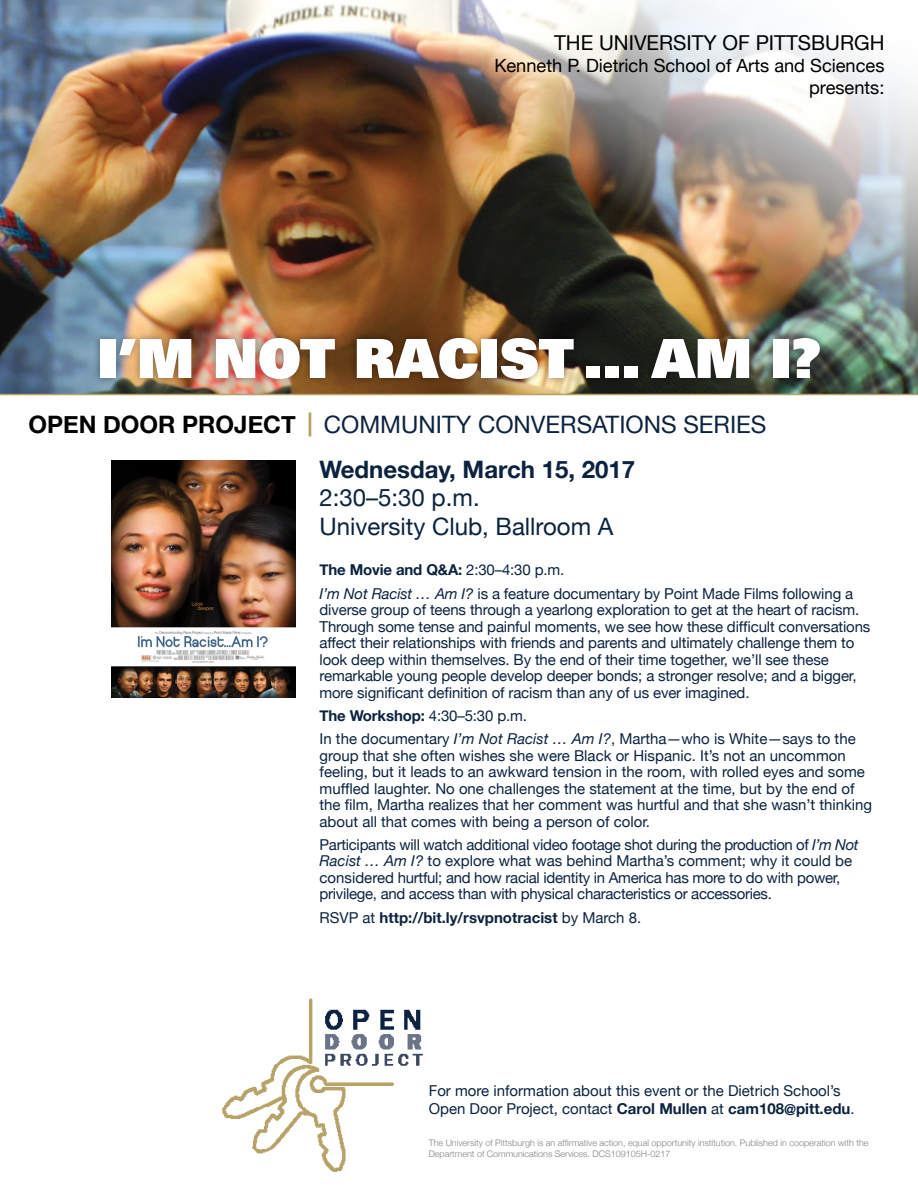
<style>
.page{position:relative;width:918px;height:1188px;background:#fff}
.page>*{position:absolute;margin:0;border:0;box-sizing:border-box;transform-origin:0 0}
.t1{font:900 54px "Univers";color:#fff}
.t2{font:24px/44.4px "Helvetica Neue";color:#0c2340}
.t3{font:20.55px "Helvetica Neue";color:#000}
.t4{font:18.3px/21.9px "Helvetica Neue";color:#000;text-align:right}
.t5{font:15px/16.5px "Helvetica Neue";letter-spacing:-.01em;color:#0c2340}
.t6{font:700 15px "Helvetica Neue";color:#0c2340}
.t7{font:300 9px/10.8px "Helvetica Neue";color:#808285}
.s1{font-weight:700;color:#000}
.s2{font-weight:700}
.s3{font-style:italic}
.s4{font-weight:400}
</style>
<div class="page">
<img style="left:0;top:0;width:918px;height:395px">
<img style="left:222px;top:998px;width:201px;height:174px">
<div style="left:309px;top:413px;width:2px;height:23px;border:2px solid #b5a268"></div>
<div style="left:92px;top:331px;width:735px;height:55px;background:#000;opacity:.4"></div>
<img style="left:112px;top:460px;width:183px;height:238px">
<h3 class="t3" style="left:554px;top:30px;width:332px">THE UNIVERSITY OF PITTSBURGH</h3>
<p class="t4" style="left:494px;top:54px;width:392px">Kenneth P. Dietrich School of Arts and Sciences presents:</p>
<h1 class="t1" style="left:97px;top:323px;width:725px">I’M NOT RACIST ... AM I?</h1>
<h2 class="t2" style="left:320px;top:402px;width:448px;text-indent:-291px"><span class="s1">OPEN DOOR PROJECT</span> COMMUNITY CONVERSATIONS SERIES<br><span class="s2">Wednesday, March 15, 2017</span></h2>
<h2 class="t2" style="left:320px;top:483px;width:295px;line-height:28.8px">2:30–5:30 p.m.<br>University Club, Ballroom A</h2>
<p class="t5" style="left:320px;top:558px;width:535px;line-height:23.2px"><span class="s2">The Movie and Q&amp;A:</span> 2:30–4:30 p.m.<br><span class="s3">I’m Not Racist … Am I?</span> is a feature documentary by Point Made Films following a</p>
<p class="t5" style="left:320px;top:601px;width:552px">diverse group of teens through a yearlong exploration to get at the heart of racism.<br>Through some tense and painful moments, we see how these difficult conversations affect their relationships with friends and parents and ultimately challenge them to look deep within themselves. By the end of their time together, we’ll see these remarkable young people develop deeper bonds; a stronger resolve; and a bigger, more significant definition of racism than any of us ever imagined.</p>
<p class="t5" style="left:320px;top:704px;width:538px;line-height:23.2px"><span class="s2">The Workshop:</span> 4:30–5:30 p.m.<br>In the documentary <span class="s3">I’m Not Racist … Am I?</span>, Martha—who is White—says to the</p>
<p class="t5" style="left:320px;top:747px;width:554px">group that she often wishes she were Black or Hispanic. It’s not an uncommon feeling, but it leads to an awkward tension in the room, with rolled eyes and some muffled laughter. No one challenges the statement at the time, but by the end of the film, Martha realizes that her comment was hurtful and that she wasn’t thinking about all that comes with being a person of color.</p>
<p class="t5" style="left:320px;top:836px;width:540px">Participants will watch additional video footage shot during the production of <span class="s3">I’m Not Racist … Am I?</span> to explore what was behind Martha’s comment; why it could be considered hurtful; and how racial identity in America has more to do with power, privilege, and access than with physical characteristics or accessories.</p>
<p class="t6" style="left:320px;top:908px;width:323px"><span class="s4">RSVP at</span> http://bit.ly/rsvpnotracist <span class="s4">by March 8.</span></p>
<p class="t5" style="left:429px;top:1081px;width:427px;line-height:18px">For more information about this event or the Dietrich School’s<br>Open Door Project, contact <span class="s2">Carol Mullen</span> at <span class="s2">cam108@pitt.edu</span>.</p>
<p class="t7" style="left:429px;top:1137px;width:441px">The University of Pittsburgh is an affirmative action, equal opportunity institution. Published in cooperation with the<br>Department of Communications Services. DCS109105H-0217</p>
</div>
